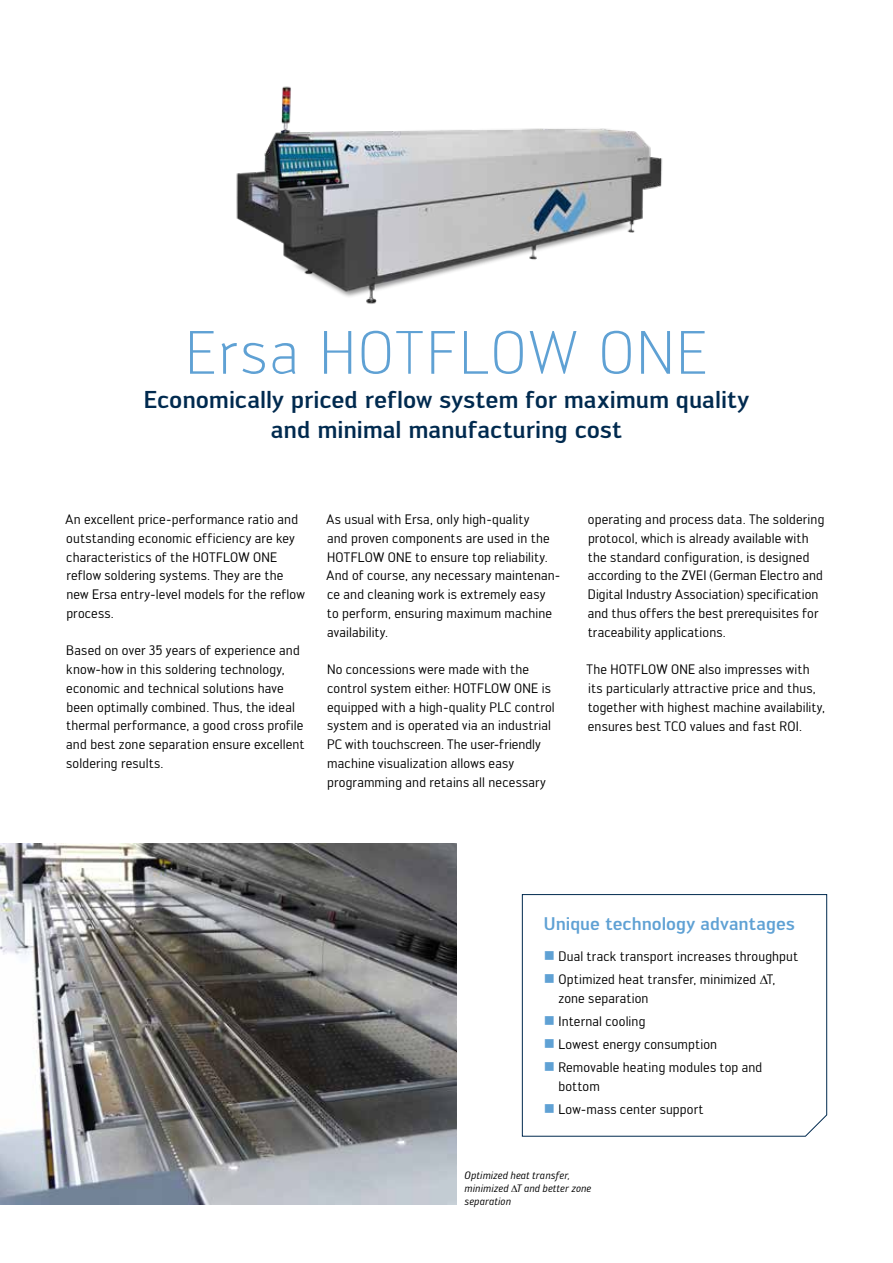
<style>
.page{position:relative;width:893px;height:1263px;background:#fff}
.page>*{position:absolute;margin:0;border:0;box-sizing:border-box;transform-origin:0 0}
.t1{font:300 60px "Engel";letter-spacing:.04em;color:#5fa1d4}
.t2{font:500 24px/30px "Engel";letter-spacing:-.005em;color:#002a4f;text-align:center}
.t3{font:500 18px "Engel";color:#5fa1d4}
.t4{font:13.5px/18.8px "Engel";letter-spacing:.01em;color:#000}
.t5{font:italic 10.5px/12.6px "Engel";letter-spacing:.015em;color:#000}
.s1{color:#5fa1d4}
</style>
<div class="page">
<img style="left:236px;top:86px;width:427px;height:218px">
<img style="left:0;top:844px;width:456px;height:360px">
<svg style="left:522px;top:894px;width:305px;height:243px"></svg>
<h1 class="t1" style="left:186px;top:318px;width:523px">Ersa HOTFLOW ONE</h1>
<h2 class="t2" style="left:144px;top:384px;width:607px">Economically priced reflow system for maximum quality and minimal manufacturing cost</h2>
<p class="t4" style="left:66px;top:510px;width:241px">An excellent price-performance ratio and outstanding economic efficiency are key characteristics of the HOTFLOW ONE reflow soldering systems. They are the new Ersa entry-level models for the reflow process.</p>
<p class="t4" style="left:66px;top:641px;width:240px">Based on over 35 years of experience and know-how in this soldering technology, economic and technical solutions have been optimally combined. Thus, the ideal thermal performance, a good cross profile and best zone separation ensure excellent soldering results.</p>
<p class="t4" style="left:326px;top:510px;width:235px">As usual with Ersa, only high-quality<br>and proven components are used in the HOTFLOW ONE to ensure top reliability.<br>And of course, any necessary maintenan&shy;ce and cleaning work is extremely easy<br>to perform, ensuring maximum machine availability.</p>
<p class="t4" style="left:327px;top:660px;width:229px">No concessions were made with the control system either: HOTFLOW ONE is equipped with a high-quality PLC control system and is operated via an industrial PC with touchscreen. The user-friendly machine visualization allows easy programming and retains all necessary</p>
<p class="t4" style="left:588px;top:510px;width:238px">operating and process data. The soldering protocol, which is already available with the standard configuration, is designed according to the ZVEI (German Electro and Digital Industry Association) specification and thus offers the best prerequisites for traceability applications.</p>
<p class="t4" style="left:586px;top:660px;width:240px">The HOTFLOW ONE also impresses with its particularly attractive price and thus, together with highest machine availability, ensures best TCO values and fast ROI.</p>
<h3 class="t3" style="left:544px;top:913px;width:252px">Unique technology advantages</h3>
<p class="t4" style="left:544px;top:947px;width:256px"><span class="s1">■</span> Dual track transport increases throughput</p>
<p class="t4" style="left:559px;top:970px;width:218px;text-indent:-15px"><span class="s1">■</span> Optimized heat transfer, minimized ∆T, zone separation</p>
<p class="t4" style="left:544px;top:1012px;width:103px"><span class="s1">■</span> Internal cooling</p>
<p class="t4" style="left:544px;top:1035px;width:175px"><span class="s1">■</span> Lowest energy consumption</p>
<p class="t4" style="left:559px;top:1058px;width:205px;text-indent:-15px"><span class="s1">■</span> Removable heating modules top and bottom</p>
<p class="t4" style="left:544px;top:1100px;width:161px"><span class="s1">■</span> Low-mass center support</p>
<p class="t5" style="left:465px;top:1169px;width:128px">Optimized heat transfer, minimized ∆T and better zone separation</p>
</div>
